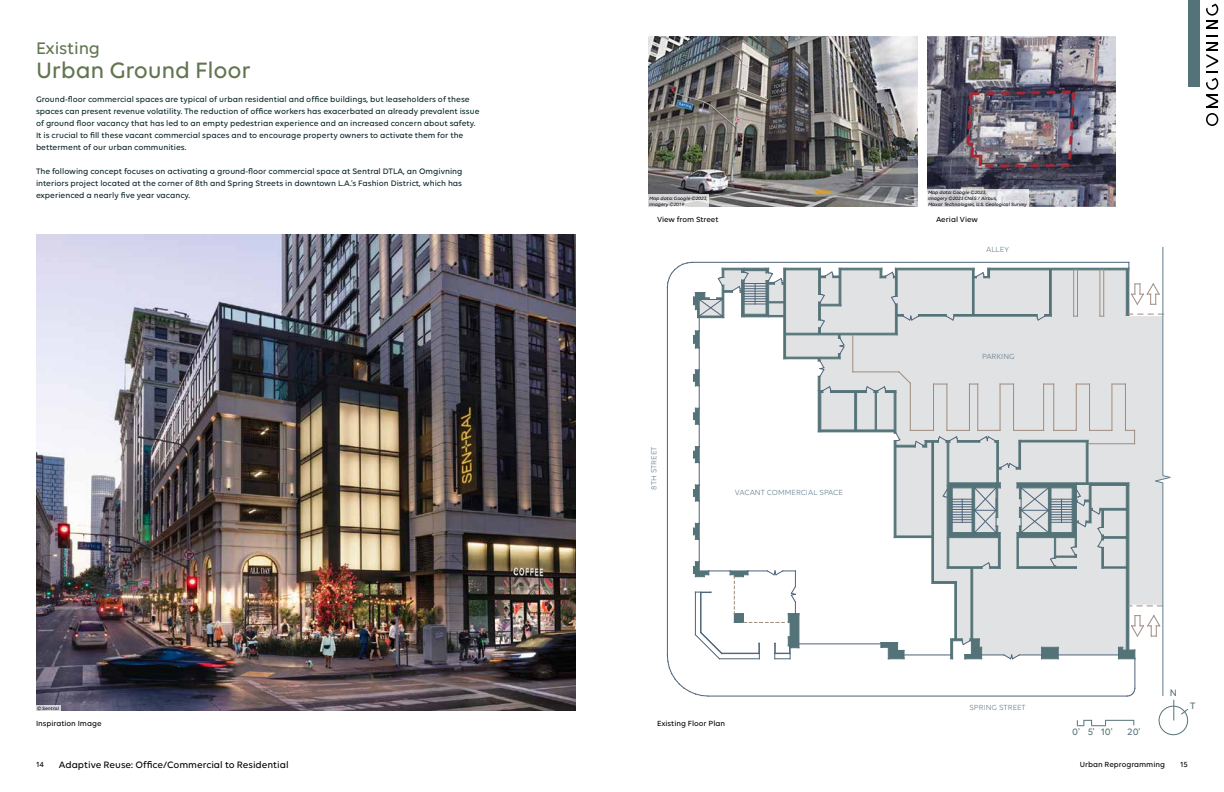
<style>
.page{position:relative;width:1224px;height:792px;background:#fff}
.page>*{position:absolute;margin:0;border:0;box-sizing:border-box;transform-origin:0 0}
.t1{font:500 24px "Volte";letter-spacing:-.01em;color:#627551}
.t2{font:500 18px "Volte";letter-spacing:-.01em;color:#627551}
.t3{font:500 10px "Volte";color:#000}
.t4{font:500 10px "Volte";color:#557378}
.t5{font:500 8.5px/12px "Volte";color:#062224}
.t6{font:500 8px "Volte";color:#000}
.t7{font:8px "Volte";color:#617b8c}
.t8{font:italic 500 5px/6px "Volte";color:#000}
.t9{font:italic 500 5px "Volte";color:#000101}
</style>
<div class="page">
<hr style="left:1163px;top:247px;width:1px;height:229px;background:#617b8c">
<img style="left:927px;top:36px;width:189px;height:171px">
<svg style="left:927px;top:189px;width:101px;height:18px;background:#dadade"></svg>
<img style="left:648px;top:36px;width:270px;height:171px">
<svg style="left:648px;top:195px;width:60px;height:12px"></svg>
<img style="left:36px;top:234px;width:540px;height:477px">
<div style="left:1159px;top:706px;width:29px;height:29px;border:1px solid #547378;border-radius:50%"></div>
<svg style="left:667px;top:262px;width:507px;height:464px"></svg>
<svg style="left:1180px;top:708px;width:8px;height:7px"></svg>
<div style="left:36px;top:705px;width:25px;height:6px;background:#d5d4d9"></div>
<div style="left:1188px;top:0;width:12px;height:86px;background:#547378"></div>
<svg style="left:1206px;top:35px;width:12px;height:1px"></svg>
<svg style="left:1206px;top:43px;width:12px;height:83px"></svg>
<svg style="left:1206px;top:4px;width:12px;height:24px"></svg>
<h2 class="t2" style="left:36px;top:38px;width:66px">Existing</h2>
<h1 class="t1" style="left:36px;top:56px;width:216px">Urban Ground Floor</h1>
<p class="t5" style="left:36px;top:93px;width:445px">Ground-floor commercial spaces are typical of urban residential and office buildings, but leaseholders of these spaces can present revenue volatility. The reduction of office workers has exacerbated an already prevalent issue of ground floor vacancy that has led to an empty pedestrian experience and an increased concern about safety.<br>It is crucial to fill these vacant commercial spaces and to encourage property owners to activate them for the betterment of our urban communities.</p>
<p class="t5" style="left:36px;top:165px;width:428px;text-align:justify">The following concept focuses on activating a ground-floor commercial space at Sentral DTLA, an Omgivning interiors project located at the corner of 8th and Spring Streets in downtown L.A.’s Fashion District, which has experienced a nearly five year vacancy.</p>
<p class="t8" style="left:649px;top:195px;width:60px">Map data: Google ©2023,<br>Imagery ©2019</p>
<p class="t8" style="left:928px;top:189px;width:100px">Map data: Google ©2023,<br>Imagery ©2023 CNES / Airbus,<br>Maxar Technologies, U.S. Geological Survey</p>
<p class="t6" style="left:657px;top:215px;width:63px">View from Street</p>
<p class="t6" style="left:936px;top:215px;width:43px">Aerial View</p>
<p class="t7" style="left:986px;top:245px;width:24px">ALLEY</p>
<p class="t7" style="left:649px;top:490px;width:44px;rotate:-90deg">8TH STREET</p>
<p class="t7" style="left:735px;top:488px;width:109px">VACANT COMMERCIAL SPACE</p>
<p class="t7" style="left:982px;top:352px;width:34px">PARKING</p>
<p class="t9" style="left:37px;top:706px;width:23px">© Sentral</p>
<p class="t6" style="left:36px;top:719px;width:67px">Inspiration Image</p>
<p class="t6" style="left:657px;top:719px;width:70px">Existing Floor Plan</p>
<p class="t7" style="left:969px;top:703px;width:58px">SPRING STREET</p>
<p class="t4" style="left:1072px;top:726px;width:42px">0' 5' 10'</p>
<p class="t4" style="left:1128px;top:726px;width:14px">20'</p>
<p class="t4" style="left:1170px;top:687px;width:9px">N</p>
<p class="t4" style="left:1190px;top:700px;width:7px">T</p>
<p class="t6" style="left:36px;top:760px;width:9px">14</p>
<p class="t3" style="left:59px;top:758px;width:231px">Adaptive Reuse: Office/Commercial to Residential</p>
<p class="t6" style="left:1080px;top:760px;width:87px">Urban Reprogramming</p>
<p class="t6" style="left:1180px;top:760px;width:9px">15</p>
</div>
